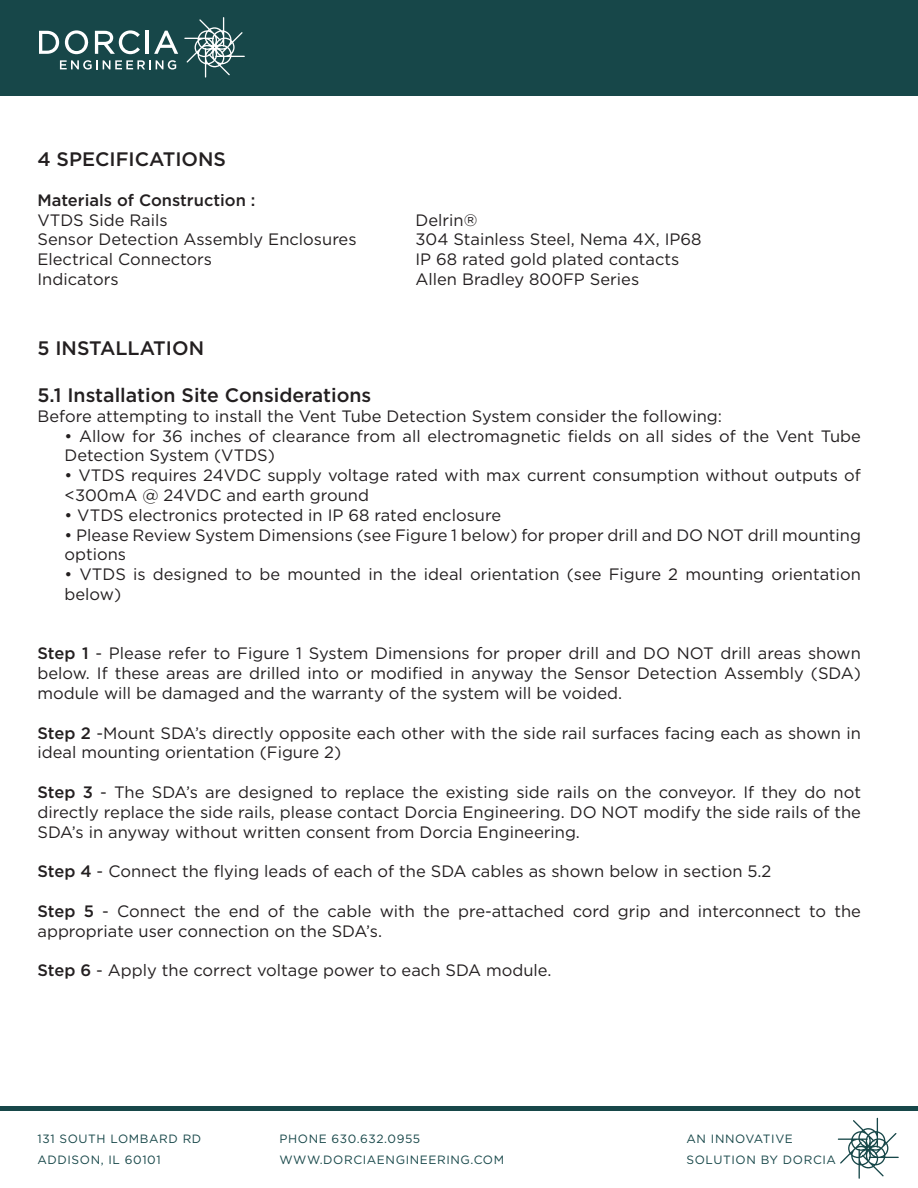
<style>
.page{position:relative;width:918px;height:1188px;background:#fff}
.page>*{position:absolute;margin:0;border:0;box-sizing:border-box;transform-origin:0 0}
.t1{font:500 19.5px "Gotham";color:#231f20}
.t2{font:16.5px/19.8px "Gotham";color:#231f20}
.t3{font:500 16.5px "Gotham";color:#231f20}
.t4{font:12px/21px "Gotham";letter-spacing:.05em;color:#174749}
.s1{font-weight:500}
</style>
<div class="page">
<div style="left:0;top:0;width:918px;height:95px;background:#174749"></div>
<div style="left:0;top:1106px;width:918px;height:5px;background:#174749"></div>
<svg style="left:39px;top:31px;width:20px;height:23px"></svg>
<svg style="left:65px;top:30px;width:23px;height:24px"></svg>
<svg style="left:95px;top:30px;width:45px;height:24px"></svg>
<hr style="left:146px;top:31px;width:3px;height:23px;background:#fff">
<svg style="left:154px;top:31px;width:24px;height:23px"></svg>
<svg style="left:60px;top:60px;width:116px;height:10px"></svg>
<svg style="left:184px;top:17px;width:61px;height:61px"></svg>
<svg style="left:838px;top:1118px;width:61px;height:61px"></svg>
<p class="t1" style="left:38px;top:148px;width:190px">4 SPECIFICATIONS</p>
<p class="t3" style="left:38px;top:191px;width:220px">Materials of Construction :</p>
<p class="t2" style="left:38px;top:210px;width:132px">VTDS Side Rails</p>
<p class="t2" style="left:415px;top:210px;width:63px">Delrin®</p>
<p class="t2" style="left:38px;top:229px;width:321px">Sensor Detection Assembly Enclosures</p>
<p class="t2" style="left:415px;top:229px;width:288px">304 Stainless Steel, Nema 4X, IP68</p>
<p class="t2" style="left:38px;top:249px;width:176px">Electrical Connectors</p>
<p class="t2" style="left:415px;top:249px;width:265px">IP 68 rated gold plated contacts</p>
<p class="t2" style="left:38px;top:269px;width:83px">Indicators</p>
<p class="t2" style="left:415px;top:269px;width:225px">Allen Bradley 800FP Series</p>
<p class="t1" style="left:38px;top:337px;width:168px">5 INSTALLATION</p>
<p class="t1" style="left:38px;top:384px;width:335px">5.1 Installation Site Considerations</p>
<p class="t2" style="left:38px;top:406px;width:686px">Before attempting to install the Vent Tube Detection System consider the following:</p>
<p class="t2" style="left:64px;top:426px;width:798px">• Allow for 36 inches of clearance from all electromagnetic fields on all sides of the Vent Tube<br>Detection System (VTDS)</p>
<p class="t2" style="left:64px;top:465px;width:798px">• VTDS requires 24VDC supply voltage rated with max current consumption without outputs of &lt;300mA @ 24VDC and earth ground</p>
<p class="t2" style="left:64px;top:505px;width:438px">• VTDS electronics protected in IP 68 rated enclosure</p>
<p class="t2" style="left:64px;top:525px;width:798px">• Please Review System Dimensions (see Figure 1 below) for proper drill and DO NOT drill mounting options</p>
<p class="t2" style="left:64px;top:564px;width:798px">• VTDS is designed to be mounted in the ideal orientation (see Figure 2 mounting orientation below)</p>
<p class="t2" style="left:38px;top:643px;width:825px;text-align:justify"><span class="s1">Step 1</span> - Please refer to Figure 1 System Dimensions for proper drill and DO NOT drill areas shown below. If these areas are drilled into or modified in anyway the Sensor Detection Assembly (SDA) module will be damaged and the warranty of the system will be voided.</p>
<p class="t2" style="left:38px;top:723px;width:825px"><span class="s1">Step 2</span> -Mount SDA’s directly opposite each other with the side rail surfaces facing each as shown in ideal mounting orientation (Figure 2)</p>
<p class="t2" style="left:38px;top:782px;width:825px;text-align:justify"><span class="s1">Step 3</span> - The SDA’s are designed to replace the existing side rails on the conveyor. If they do not directly replace the side rails, please contact Dorcia Engineering. DO NOT modify the side rails of the SDA’s in anyway without written consent from Dorcia Engineering.</p>
<p class="t2" style="left:38px;top:861px;width:735px"><span class="s1">Step 4</span> - Connect the flying leads of each of the SDA cables as shown below in section 5.2</p>
<p class="t2" style="left:38px;top:901px;width:825px"><span class="s1">Step 5</span> - Connect the end of the cable with the pre-attached cord grip and interconnect to the appropriate user connection on the SDA’s.</p>
<p class="t2" style="left:38px;top:960px;width:516px"><span class="s1">Step 6</span> - Apply the correct voltage power to each SDA module.</p>
<p class="t4" style="left:38px;top:1128px;width:165px">131 SOUTH LOMBARD RD<br>ADDISON, IL 60101</p>
<p class="t4" style="left:280px;top:1128px;width:226px">PHONE 630.632.0955<br>WWW.DORCIAENGINEERING.COM</p>
<p class="t4" style="left:687px;top:1128px;width:151px">AN INNOVATIVE<br>SOLUTION BY DORCIA</p>
</div>
